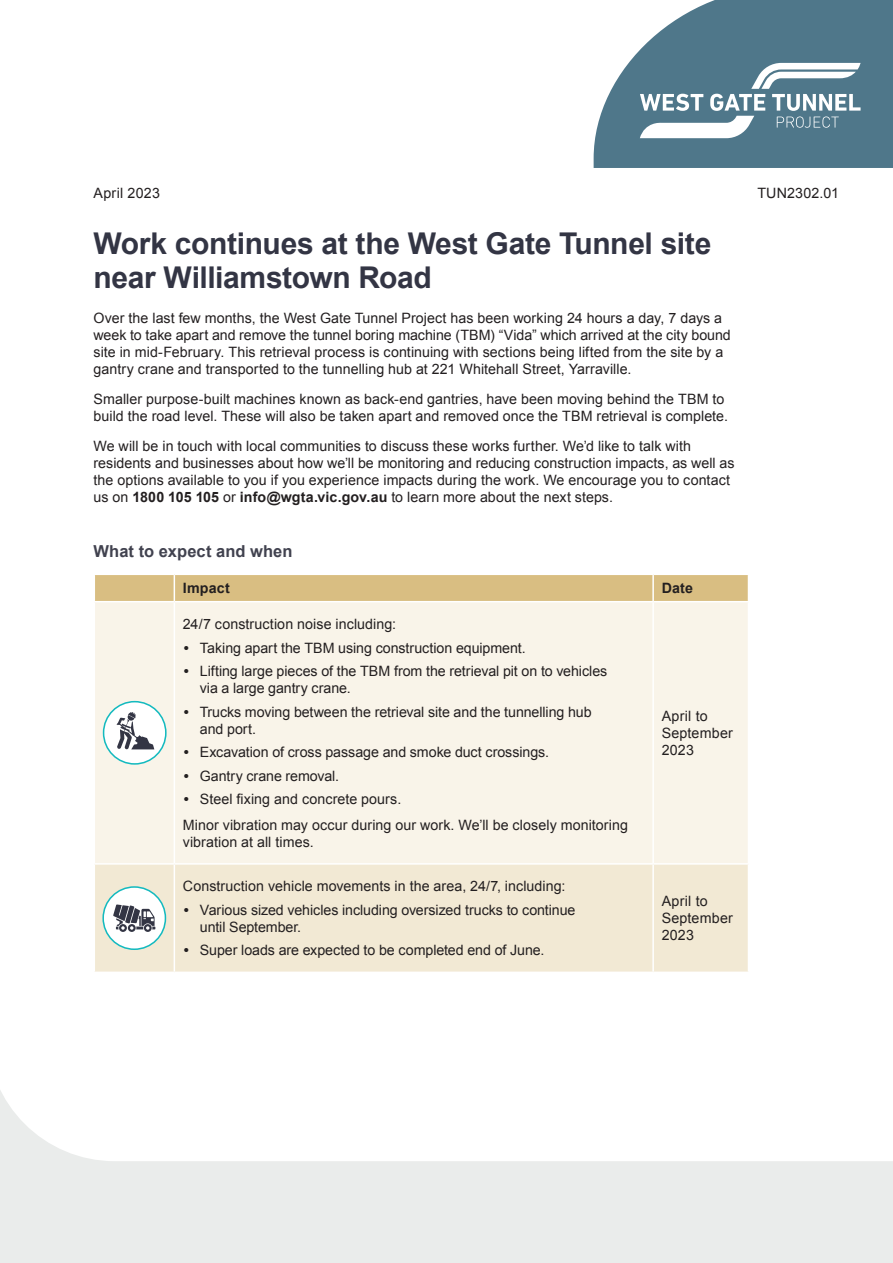
<style>
.page{position:relative;width:893px;height:1263px;background:#fff}
.page>*{position:absolute;margin:0;border:0;box-sizing:border-box;transform-origin:0 0}
.t1{font:700 30px/34.5px "Arial";letter-spacing:-.01em;color:#333544}
.t2{font:700 16.5px "Arial";letter-spacing:.005em;color:#41424f}
.t3{font:14.25px/17.1px "Arial";letter-spacing:.005em;color:#231f20}
.t4{font:700 14.25px "Arial";letter-spacing:.01em;color:#231f20}
.s1{font-weight:700}
.s2{font-family:"Europa";font-weight:700}
</style>
<div class="page">
<svg style="left:0;top:1090px;width:893px;height:173px;fill:#eaeceb"></svg>
<svg style="left:594px;top:0;width:299px;height:168px;fill:#4f778a"></svg>
<svg style="left:640px;top:63px;width:221px;height:75px"></svg>
<div style="left:95px;top:602px;width:653px;height:261px;background:#f9f4e9"></div>
<div style="left:95px;top:865px;width:653px;height:106px;background:#f2e9d4"></div>
<div style="left:95px;top:574px;width:653px;height:27px;background:#d9be82"></div>
<hr style="left:174px;top:602px;width:1px;height:261px;background:#fff">
<hr style="left:652px;top:602px;width:2px;height:261px;background:#fff">
<hr style="left:174px;top:865px;width:1px;height:106px;background:#fff">
<hr style="left:652px;top:865px;width:2px;height:106px;background:#fff">
<div style="left:104px;top:702px;width:62px;height:62px;background:#fff;border-radius:50%"></div>
<div style="left:103px;top:701px;width:64px;height:64px;border:2px solid #14babf;border-radius:50%"></div>
<svg style="left:117px;top:712px;width:37px;height:37px"></svg>
<div style="left:103px;top:887px;width:62px;height:62px;background:#fff;border-radius:50%"></div>
<div style="left:102px;top:886px;width:64px;height:64px;border:2px solid #14babf;border-radius:50%"></div>
<svg style="left:113px;top:904px;width:42px;height:28px"></svg>
<p class="t3" style="left:94px;top:185px;width:68px">April 2023</p>
<h1 class="t1" style="left:94px;top:227px;width:619px">Work continues at the West Gate Tunnel site near Williamstown Road</h1>
<p class="t3" style="left:94px;top:309px;width:639px">Over the last few months, the West Gate Tunnel Project has been working 24 hours a day, 7 days a week to take apart and remove the tunnel boring machine (TBM) “Vida” which arrived at the city bound site in mid-February. This retrieval process is continuing with sections being lifted from the site by a gantry crane and transported to the tunnelling hub at 221 Whitehall Street, Yarraville.</p>
<p class="t3" style="left:94px;top:390px;width:636px">Smaller purpose-built machines known as back-end gantries, have been moving behind the TBM to build the road level. These will also be taken apart and removed once the TBM retrieval is complete.</p>
<p class="t3" style="left:94px;top:437px;width:642px">We will be in touch with local communities to discuss these works further. We’d like to talk with residents and businesses about how we’ll be monitoring and reducing construction impacts, as well as the options available to you if you experience impacts during the work. We encourage you to contact us on <span class="s1">1800 105 105</span> or <span class="s1">info@wgta.vic.gov.au</span> to learn more about the next steps.</p>
<p class="t2" style="left:94px;top:540px;width:201px">What to expect and when</p>
<p class="t4" style="left:183px;top:579px;width:48px">Impact</p>
<p class="t4" style="left:662px;top:579px;width:33px">Date</p>
<p class="t3" style="left:183px;top:616px;width:215px">24/7 construction noise including:</p>
<p class="t3" style="left:183px;top:639px;width:344px"><span class="s2">•</span> Taking apart the TBM using construction equipment.</p>
<p class="t3" style="left:200px;top:663px;width:409px;text-indent:-17px"><span class="s2">•</span> Lifting large pieces of the TBM from the retrieval pit on to vehicles via a large gantry crane.</p>
<p class="t3" style="left:200px;top:703px;width:393px;text-indent:-17px"><span class="s2">•</span> Trucks moving between the retrieval site and the tunnelling hub and port.</p>
<p class="t3" style="left:183px;top:744px;width:368px"><span class="s2">•</span> Excavation of cross passage and smoke duct crossings.</p>
<p class="t3" style="left:183px;top:767px;width:158px"><span class="s2">•</span> Gantry crane removal.</p>
<p class="t3" style="left:183px;top:786px;width:447px;line-height:25.7px"><span class="s2">•</span> Steel fixing and concrete pours.<br>Minor vibration may occur during our work. We’ll be closely monitoring</p>
<p class="t3" style="left:183px;top:833px;width:132px">vibration at all times.</p>
<p class="t3" style="left:662px;top:707px;width:73px">April to<br>September<br>2023</p>
<p class="t3" style="left:183px;top:878px;width:384px">Construction vehicle movements in the area, 24/7, including:</p>
<p class="t3" style="left:200px;top:901px;width:377px;text-indent:-17px"><span class="s2">•</span> Various sized vehicles including oversized trucks to continue until September.</p>
<p class="t3" style="left:183px;top:942px;width:363px"><span class="s2">•</span> Super loads are expected to be completed end of June.</p>
<p class="t3" style="left:662px;top:893px;width:73px">April to<br>September<br>2023</p>
<p class="t3" style="left:757px;top:185px;width:83px">TUN2302.01</p>
</div>
